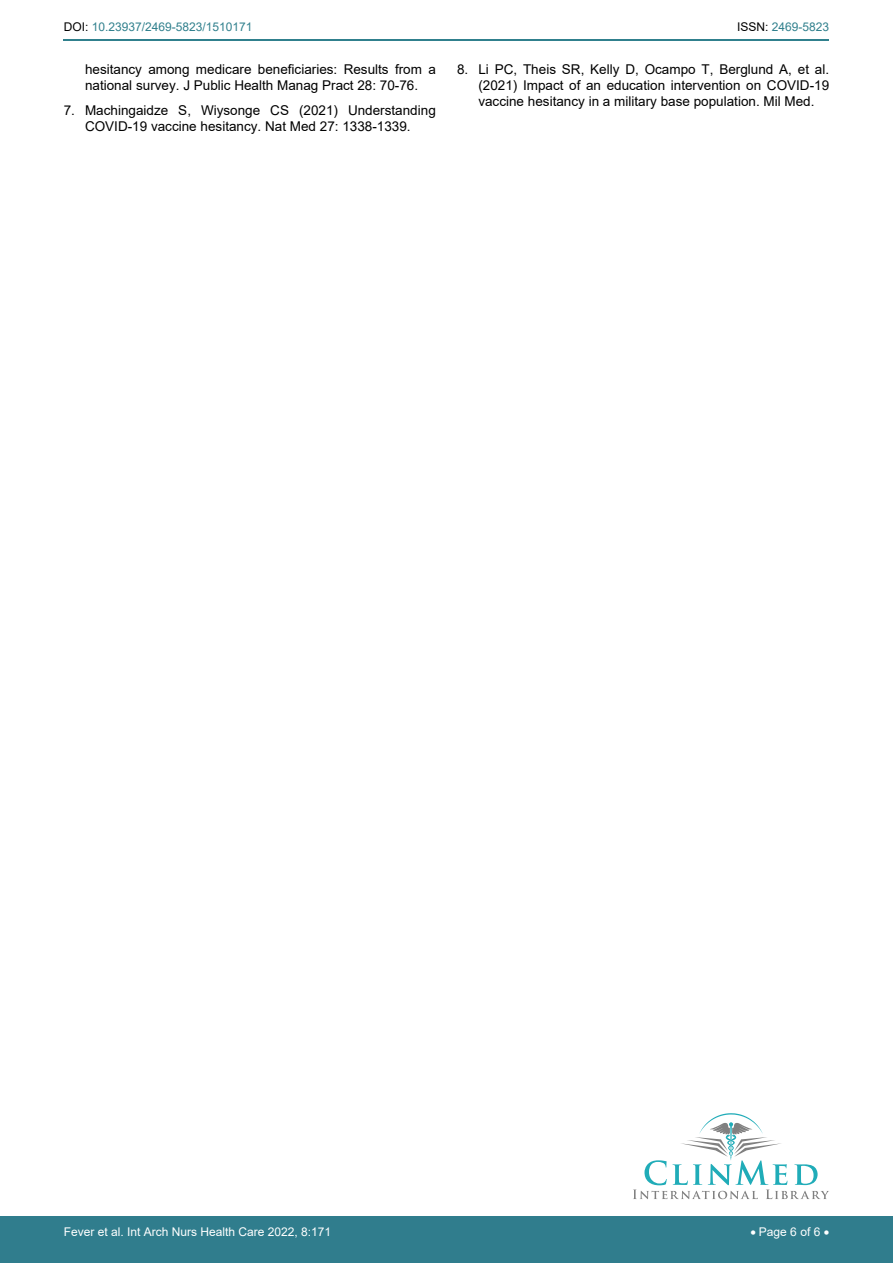
<style>
.page{position:relative;width:893px;height:1263px;background:#fff}
.page>*{position:absolute;margin:0;border:0;box-sizing:border-box;transform-origin:0 0}
.t1{font:13.5px/16.2px "Arial";color:#000;text-align:justify}
.t2{font:12px "Arial";color:#fff}
.t3{font:12px "Arial";color:#30808d}
.s1{color:#000}
</style>
<div class="page">
<hr style="left:64px;top:40px;width:765px;height:1px;background:#30808d">
<div style="left:0;top:1217px;width:893px;height:46px;background:#307d8d"></div>
<svg style="left:633px;top:1113px;width:196px;height:86px"></svg>
<p class="t3" style="left:64px;top:19px;width:190px"><span class="s1">DOI:</span> 10.23937/2469-5823/1510171</p>
<p class="t3" style="left:737px;top:19px;width:94px"><span class="s1">ISSN:</span> 2469-5823</p>
<p class="t1" style="left:85px;top:61px;width:352px">hesitancy among medicare beneficiaries: Results from a national survey. J Public Health Manag Pract 28: 70-76.</p>
<p class="t1" style="left:64px;top:102px;width:374px;text-align:center">7. Machingaidze S, Wiysonge CS (2021) Understanding<br>COVID-19 vaccine hesitancy. Nat Med 27: 1338-1339.</p>
<p class="t1" style="left:478px;top:61px;width:352px;text-indent:-21px">8. Li PC, Theis SR, Kelly D, Ocampo T, Berglund A, et al. (2021) Impact of an education intervention on COVID-19 vaccine hesitancy in a military base population. Mil Med.</p>
<p class="t2" style="left:64px;top:1223px;width:269px">Fever et al. Int Arch Nurs Health Care 2022, 8:171</p>
<p class="t2" style="left:750px;top:1223px;width:80px">• Page 6 of 6 •</p>
</div>
